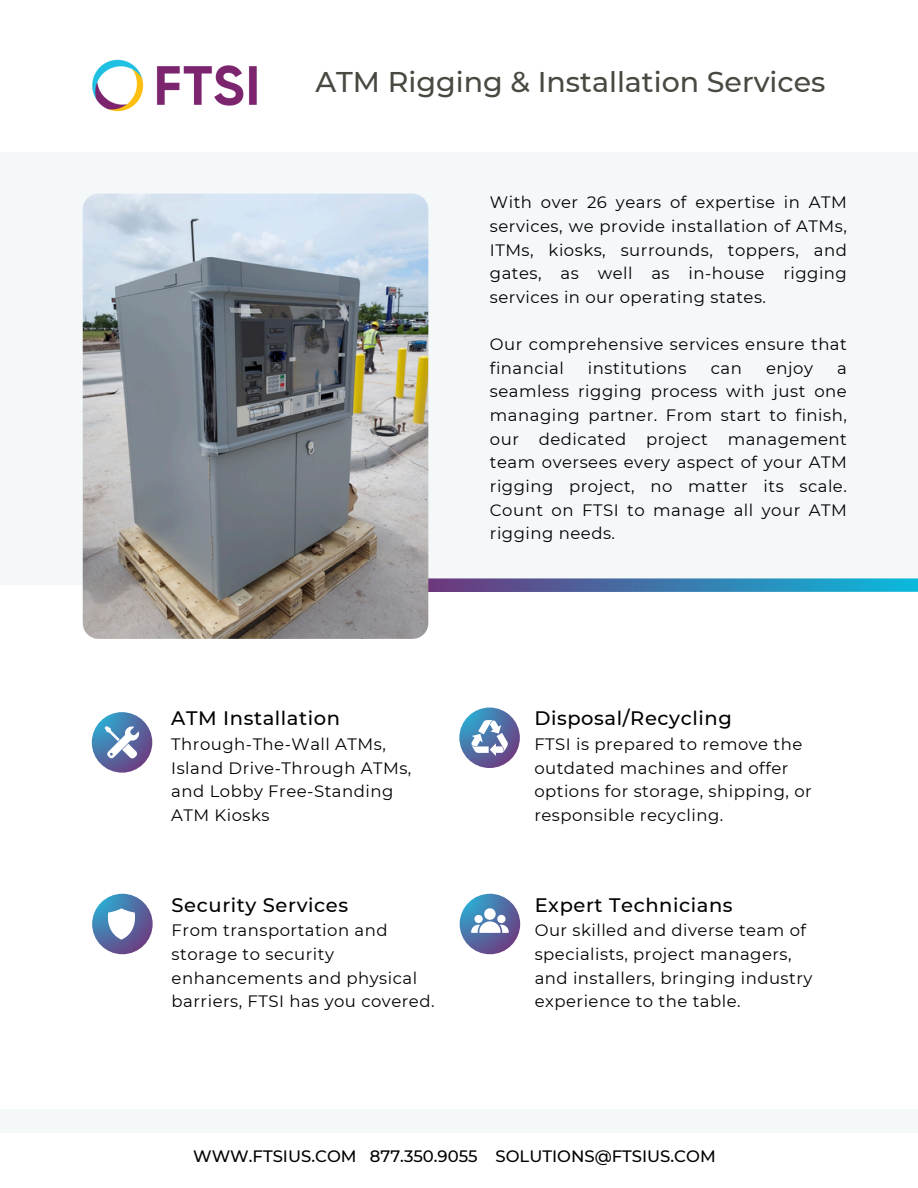
<style>
.page{position:relative;width:918px;height:1188px;background:#fff}
.page>*{position:absolute;margin:0;border:0;box-sizing:border-box;transform-origin:0 0}
.t1{font:500 28.5px "Montserrat";color:#484a41}
.t2{font:500 19.5px "Montserrat";letter-spacing:.03em;color:#000}
.t3{font:16.5px/23.7px "Montserrat";letter-spacing:.03em;color:#000}
.t4{font:500 16.5px "Montserrat";color:#000}
</style>
<div class="page">
<img style="left:92px;top:59px;width:165px;height:53px">
<div style="left:0;top:153px;width:918px;height:432px;background:#f4f8f9"></div>
<svg style="left:428px;top:578px;width:490px;height:14px;background:#427dae"></svg>
<div style="left:0;top:1109px;width:918px;height:23px;background:#f4f8f9"></div>
<img style="left:83px;top:194px;width:345px;height:445px;border-radius:16px">
<svg style="left:92px;top:712px;width:60px;height:61px;background:#536fa5"></svg>
<svg style="left:105px;top:726px;width:34px;height:33px"></svg>
<svg style="left:92px;top:894px;width:61px;height:60px;background:#536fa5"></svg>
<svg style="left:108px;top:908px;width:27px;height:32px"></svg>
<svg style="left:460px;top:894px;width:60px;height:60px;background:#526ba2"></svg>
<svg style="left:471px;top:908px;width:38px;height:25px"></svg>
<svg style="left:459px;top:708px;width:61px;height:60px;background:#546fa5"></svg>
<svg style="left:471px;top:720px;width:37px;height:36px"></svg>
<p class="t1" style="left:315px;top:65px;width:512px">ATM Rigging &amp; Installation Services</p>
<p class="t3" style="left:490px;top:191px;width:358px;text-align:justify">With over 26 years of expertise in ATM services, we provide installation of ATMs, ITMs, kiosks, surrounds, toppers, and gates, as well as in-house rigging services in our operating states.</p>
<p class="t3" style="left:490px;top:332px;width:358px">Our comprehensive services ensure that financial</p>
<p class="t3" style="left:588px;top:356px;width:100px">institutions</p>
<p class="t3" style="left:711px;top:356px;width:33px">can</p>
<p class="t3" style="left:766px;top:356px;width:48px">enjoy</p>
<p class="t3" style="left:490px;top:356px;width:358px;text-align:justify;text-indent:347px">a seamless rigging process with just one managing partner. From start to finish, our dedicated project management team oversees every aspect of your ATM rigging project, no matter its scale.<br>Count on FTSI to manage all your ATM rigging needs.</p>
<p class="t2" style="left:171px;top:706px;width:170px">ATM Installation</p>
<p class="t3" style="left:171px;top:732px;width:242px">Through-The-Wall ATMs,<br>Island Drive-Through ATMs, and Lobby Free-Standing<br>ATM Kiosks</p>
<p class="t2" style="left:172px;top:893px;width:178px">Security Services</p>
<p class="t3" style="left:172px;top:919px;width:264px">From transportation and storage to security enhancements and physical barriers, FTSI has you covered.</p>
<p class="t2" style="left:534px;top:706px;width:199px">Disposal/Recycling</p>
<p class="t3" style="left:534px;top:732px;width:279px">FTSI is prepared to remove the outdated machines and offer options for storage, shipping, or responsible recycling.</p>
<p class="t2" style="left:535px;top:893px;width:200px">Expert Technicians</p>
<p class="t3" style="left:535px;top:919px;width:279px">Our skilled and diverse team of specialists, project managers, and installers, bringing industry experience to the table.</p>
<p class="t4" style="left:193px;top:1146px;width:524px">WWW.FTSIUS.COM 877.350.9055 SOLUTIONS@FTSIUS.COM</p>
</div>
